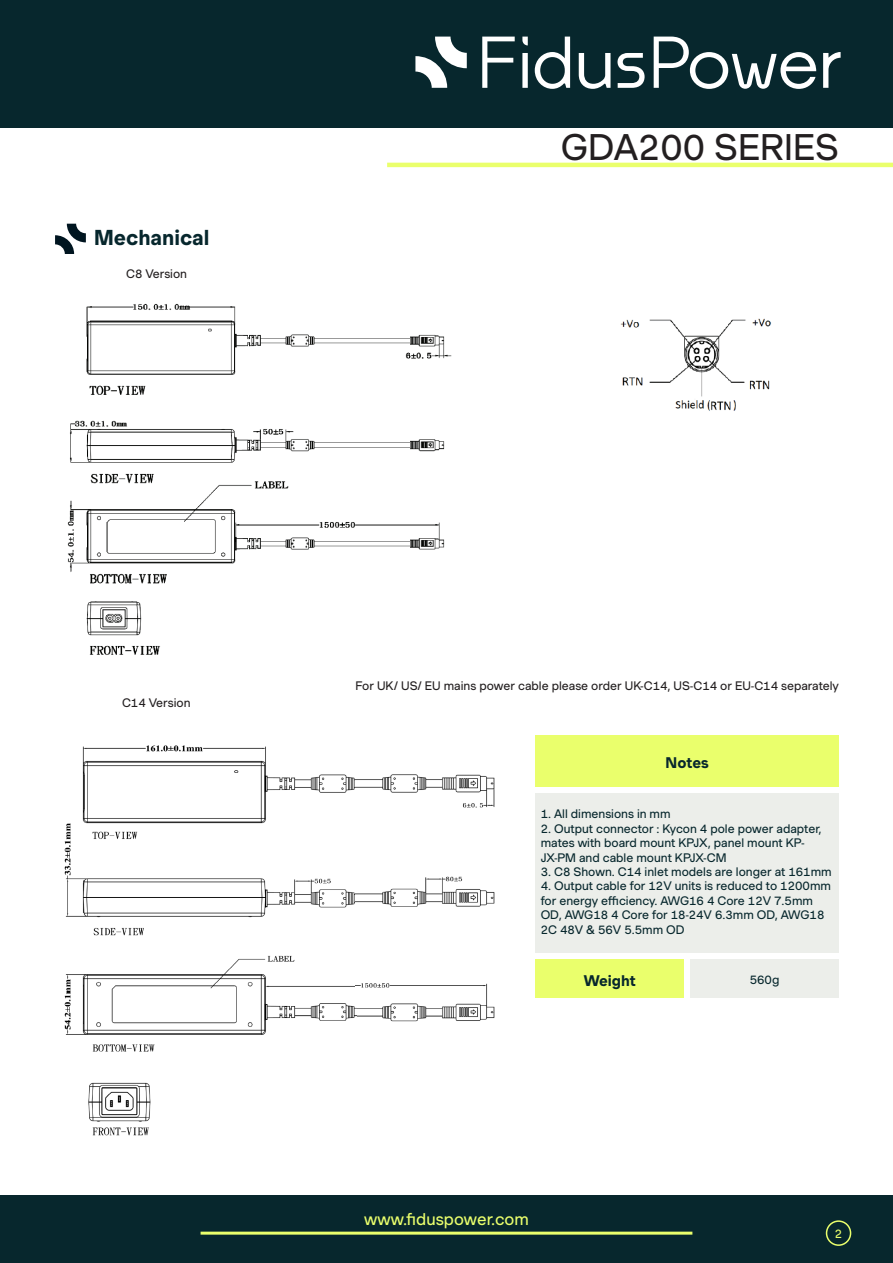
<style>
.page{position:relative;width:893px;height:1263px;background:#fff}
.page>*{position:absolute;margin:0;border:0;box-sizing:border-box;transform-origin:0 0}
.Other_Page_Part_Number{font:36px "Muoto";color:#231f20}
.Green_Titles{font:700 21px "Muoto";color:#07272d}
.t1{font:16.5px "Muoto";color:#eaff6c}
.Data_On_Left{font:700 15px "Muoto";color:#07272d}
.Data_Input{font:12px/14.4px "Muoto";color:#07272d}
.Data_On_Left-2{font:12px "Muoto";color:#231f20}
.Data_On_Left-3{font:12px "Muoto";color:#07272d}
.Data_On_Left-4{font:12px "Muoto";color:#eaff6c}
</style>
<div class="page">
<div style="left:0;top:0;width:893px;height:128px;background:#07272d"></div>
<div style="left:0;top:1196px;width:893px;height:67px;background:#07272d"></div>
<hr style="left:201px;top:1231px;width:491px;height:3px;background:#eaff6c">
<div style="left:826px;top:1220px;width:25px;height:26px;border:2px solid #eaff6c;border-radius:50%"></div>
<hr style="left:387px;top:163px;width:506px;height:4px;background:#eaff6c">
<div style="left:535px;top:793px;width:304px;height:159px;background:#eceeea"></div>
<div style="left:535px;top:736px;width:304px;height:51px;background:#eaff6c"></div>
<svg style="left:55px;top:224px;width:31px;height:30px"></svg>
<div style="left:690px;top:959px;width:149px;height:39px;background:#eceeea"></div>
<div style="left:535px;top:959px;width:149px;height:39px;background:#eaff6c"></div>
<svg style="left:482px;top:37px;width:33px;height:51px"></svg>
<svg style="left:522px;top:37px;width:6px;height:51px"></svg>
<svg style="left:535px;top:37px;width:35px;height:52px"></svg>
<svg style="left:579px;top:53px;width:31px;height:36px"></svg>
<svg style="left:617px;top:53px;width:28px;height:35px"></svg>
<svg style="left:654px;top:37px;width:162px;height:52px"></svg>
<svg style="left:823px;top:52px;width:18px;height:36px"></svg>
<svg style="left:415px;top:37px;width:52px;height:51px"></svg>
<img style="left:67px;top:303px;width:385px;height:352px">
<img style="left:620px;top:318px;width:151px;height:93px">
<img style="left:64px;top:745px;width:431px;height:391px">
<p class="Green_Titles" style="left:94px;top:221px;width:117px">Mechanical</p>
<p class="Data_On_Left-2" style="left:126px;top:265px;width:62px">C8 Version</p>
<p class="Other_Page_Part_Number" style="left:561px;top:121px;width:280px">GDA200 SERIES</p>
<p class="Data_On_Left-2" style="left:122px;top:694px;width:70px">C14 Version</p>
<p class="Data_On_Left-2" style="left:355px;top:677px;width:485px">For UK/ US/ EU mains power cable please order UK-C14, US-C14 or EU-C14 separately</p>
<p class="Data_On_Left" style="left:666px;top:752px;width:45px">Notes</p>
<p class="Data_Input" style="left:541px;top:807px;width:131px">1. All dimensions in mm</p>
<p class="Data_Input" style="left:541px;top:821px;width:282px">2. Output connector : Kycon 4 pole power adapter, mates with board mount KPJX, panel mount KP-<br>JX-PM and cable mount KPJX-CM</p>
<p class="Data_Input" style="left:541px;top:864px;width:292px">3. C8 Shown. C14 inlet models are longer at 161mm</p>
<p class="Data_Input" style="left:541px;top:879px;width:292px">4. Output cable for 12V units is reduced to 1200mm for energy efficiency. AWG16 4 Core 12V 7.5mm OD, AWG18 4 Core for 18-24V 6.3mm OD, AWG18<br>2C 48V &amp; 56V 5.5mm OD</p>
<p class="Data_On_Left" style="left:584px;top:969px;width:54px">Weight</p>
<h3 class="t1" style="left:364px;top:1207px;width:166px">www.fiduspower.com</h3>
<p class="Data_On_Left-3" style="left:750px;top:971px;width:31px">560g</p>
<p class="Data_On_Left-4" style="left:835px;top:1225px;width:9px">2</p>
</div>
